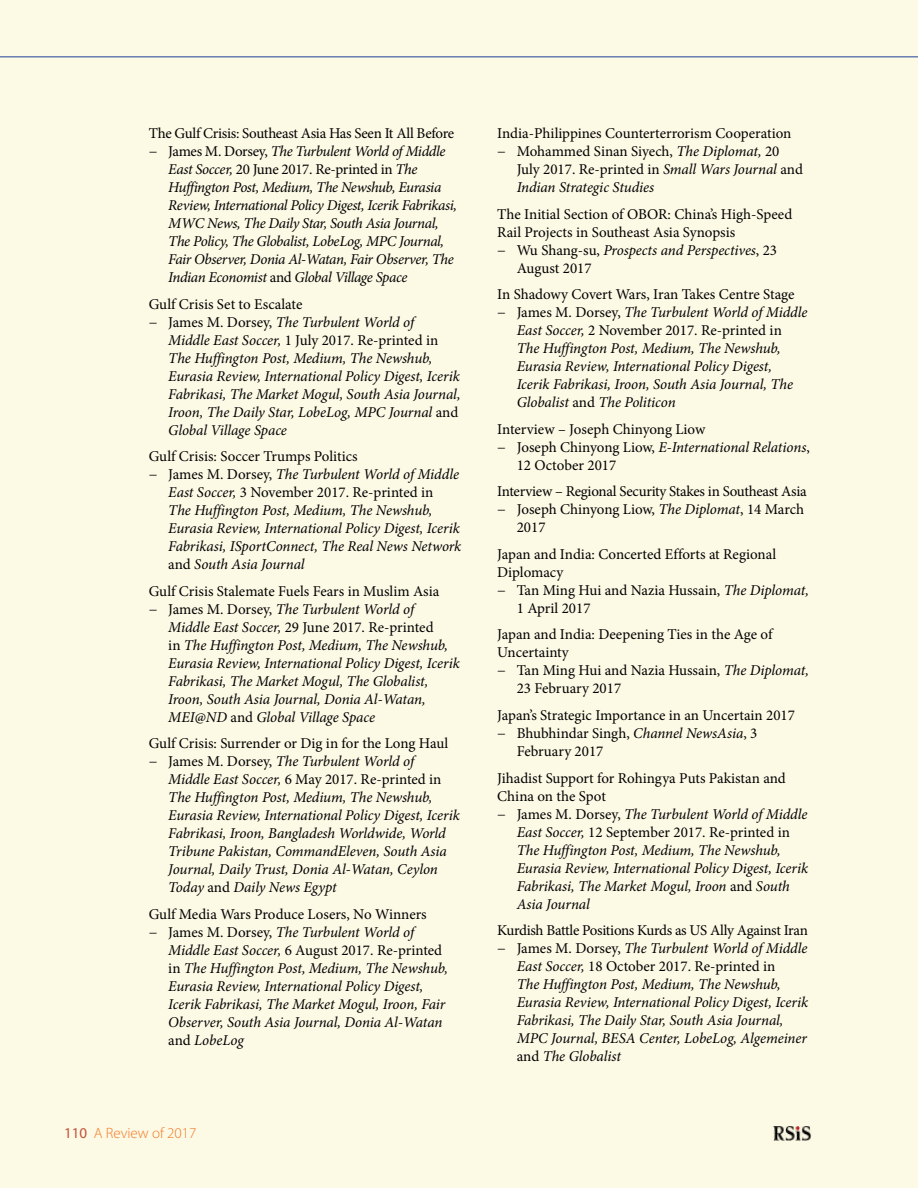
<style>
.page{position:relative;width:918px;height:1188px;background:#fcf9e5}
.page>*{position:absolute;margin:0;border:0;box-sizing:border-box;transform-origin:0 0}
.t1{font:italic 15px/18px "Minion Pro";letter-spacing:-.01em;color:#000}
.t2{font:15px/18px "Minion Pro";letter-spacing:-.005em;color:#000}
.t3{font:italic 15px "Minion Pro";letter-spacing:-.03em;color:#000}
.t4{font:15px "Minion Pro";letter-spacing:-.025em;color:#000}
.t5{font:300 15px "Myriad Pro";color:#f47721}
.s1{font-style:normal}
.s2{font-style:italic}
.s3{font-weight:400;color:#c05338}
</style>
<div class="page">
<hr style="left:0;top:56px;width:918px;height:1px;background:#21409a">
<img style="left:774px;top:1127px;width:38px;height:13px">
<p class="t2" style="left:149px;top:125px;width:307px">The Gulf Crisis: Southeast Asia Has Seen It All Before</p>
<p class="t1" style="left:149px;top:143px;width:298px"><span class="s1">− James M. Dorsey,</span> The Turbulent World of Middle</p>
<p class="t2" style="left:168px;top:161px;width:251px"><span class="s2">East Soccer,</span> 20 June 2017. Re-printed in <span class="s2">The</span></p>
<p class="t3" style="left:168px;top:177px;width:275px">Huffington Post, Medium, The Newshub, Eurasia</p>
<p class="t1" style="left:168px;top:197px;width:290px">Review, International Policy Digest, Icerik Fabrikasi,</p>
<p class="t3" style="left:168px;top:213px;width:272px">MWC News, The Daily Star, South Asia Journal,</p>
<p class="t1" style="left:168px;top:233px;width:277px">The Policy, The Globalist, LobeLog, MPC Journal,</p>
<p class="t1" style="left:168px;top:251px;width:287px">Fair Observer, Donia Al-Watan, Fair Observer, The</p>
<p class="t1" style="left:168px;top:269px;width:241px">Indian Economist <span class="s1">and</span> Global Village Space</p>
<p class="t2" style="left:149px;top:295px;width:155px">Gulf Crisis Set to Escalate</p>
<p class="t1" style="left:149px;top:313px;width:267px"><span class="s1">− James M. Dorsey,</span> The Turbulent World of</p>
<p class="t2" style="left:168px;top:331px;width:271px"><span class="s2">Middle East Soccer,</span> 1 July 2017. Re-printed in</p>
<p class="t1" style="left:168px;top:349px;width:266px">The Huffington Post, Medium, The Newshub,</p>
<p class="t1" style="left:168px;top:367px;width:293px">Eurasia Review, International Policy Digest, Icerik</p>
<p class="t1" style="left:168px;top:385px;width:294px">Fabrikasi, The Market Mogul, South Asia Journal,</p>
<p class="t1" style="left:168px;top:403px;width:291px">Iroon, The Daily Star, LobeLog, MPC Journal <span class="s1">and</span></p>
<p class="t1" style="left:168px;top:421px;width:120px">Global Village Space</p>
<p class="t2" style="left:149px;top:448px;width:210px">Gulf Crisis: Soccer Trumps Politics</p>
<p class="t1" style="left:149px;top:466px;width:312px"><span class="s1">− James M. Dorsey,</span> The Turbulent World of Middle</p>
<p class="t2" style="left:168px;top:484px;width:267px"><span class="s2">East Soccer,</span> 3 November 2017. Re-printed in</p>
<p class="t1" style="left:168px;top:502px;width:266px">The Huffington Post, Medium, The Newshub,</p>
<p class="t1" style="left:168px;top:520px;width:293px">Eurasia Review, International Policy Digest, Icerik</p>
<p class="t1" style="left:168px;top:538px;width:295px">Fabrikasi, ISportConnect, The Real News Network</p>
<p class="t1" style="left:168px;top:556px;width:138px"><span class="s1">and</span> South Asia Journal</p>
<p class="t2" style="left:149px;top:582px;width:292px">Gulf Crisis Stalemate Fuels Fears in Muslim Asia − James M. Dorsey, <span class="s2">The Turbulent World of</span></p>
<p class="t1" style="left:168px;top:618px;width:293px">Middle East Soccer, <span class="s1">29 June 2017. Re-printed<br>in</span> The Huffington Post, Medium, The Newshub, Eurasia Review, International Policy Digest, Icerik Fabrikasi, The Market Mogul, The Globalist, Iroon, South Asia Journal, Donia Al-Watan, MEI@ND <span class="s1">and</span> Global Village Space</p>
<p class="t2" style="left:149px;top:735px;width:301px">Gulf Crisis: Surrender or Dig in for the Long Haul − James M. Dorsey, <span class="s2">The Turbulent World of</span></p>
<p class="t1" style="left:168px;top:771px;width:293px">Middle East Soccer, <span class="s1">6 May 2017. Re-printed in </span>The Huffington Post, Medium, The Newshub, Eurasia Review, International Policy Digest, Icerik Fabrikasi, Iroon, Bangladesh Worldwide, World Tribune Pakistan, CommandEleven, South Asia Journal, Daily Trust, Donia Al-Watan, Ceylon Today <span class="s1">and</span> Daily News Egypt</p>
<p class="t2" style="left:149px;top:905px;width:279px">Gulf Media Wars Produce Losers, No Winners</p>
<p class="t1" style="left:149px;top:923px;width:267px"><span class="s1">− James M. Dorsey,</span> The Turbulent World of</p>
<p class="t2" style="left:168px;top:941px;width:275px"><span class="s2">Middle East Soccer,</span> 6 August 2017. Re-printed</p>
<p class="t1" style="left:168px;top:959px;width:281px"><span class="s1">in</span> The Huffington Post, Medium, The Newshub,</p>
<p class="t1" style="left:168px;top:977px;width:257px">Eurasia Review, International Policy Digest,</p>
<p class="t1" style="left:168px;top:995px;width:279px">Icerik Fabrikasi, The Market Mogul, Iroon, Fair</p>
<p class="t1" style="left:168px;top:1013px;width:276px">Observer, South Asia Journal, Donia Al-Watan</p>
<p class="t1" style="left:168px;top:1031px;width:77px"><span class="s1">and</span> LobeLog</p>
<p class="t5" style="left:64px;top:1124px;width:134px"><span class="s3">110</span> A Review of 2017</p>
<p class="t2" style="left:497px;top:125px;width:296px">India-Philippines Counterterrorism Cooperation</p>
<p class="t2" style="left:497px;top:143px;width:284px">− Mohammed Sinan Siyech, <span class="s2">The Diplomat,</span> 20</p>
<p class="t2" style="left:517px;top:161px;width:288px">July 2017. Re-printed in <span class="s2">Small Wars Journal</span> and</p>
<p class="t1" style="left:517px;top:179px;width:139px">Indian Strategic Studies</p>
<p class="t2" style="left:497px;top:205px;width:297px">The Initial Section of OBOR: China’s High-Speed</p>
<p class="t2" style="left:497px;top:223px;width:240px">Rail Projects in Southeast Asia Synopsis</p>
<p class="t1" style="left:497px;top:241px;width:281px"><span class="s1">− Wu Shang-su,</span> Prospects and Perspectives<span class="s1">, 23</span></p>
<p class="t2" style="left:517px;top:259px;width:76px">August 2017</p>
<p class="t2" style="left:497px;top:286px;width:299px">In Shadowy Covert Wars, Iran Takes Centre Stage</p>
<p class="t1" style="left:497px;top:304px;width:312px"><span class="s1">− James M. Dorsey,</span> The Turbulent World of Middle</p>
<p class="t2" style="left:517px;top:322px;width:267px"><span class="s2">East Soccer,</span> 2 November 2017. Re-printed in</p>
<p class="t1" style="left:517px;top:340px;width:266px">The Huffington Post, Medium, The Newshub,</p>
<p class="t1" style="left:517px;top:358px;width:257px">Eurasia Review, International Policy Digest,</p>
<p class="t1" style="left:517px;top:376px;width:278px">Icerik Fabrikasi, Iroon, South Asia Journal, The</p>
<p class="t1" style="left:517px;top:394px;width:160px">Globalist <span class="s1">and</span> The Politicon</p>
<p class="t2" style="left:497px;top:420px;width:210px">Interview – Joseph Chinyong Liow</p>
<p class="t1" style="left:497px;top:438px;width:314px"><span class="s1">− Joseph Chinyong Liow,</span> E-International Relations<span class="s1">,</span></p>
<p class="t2" style="left:517px;top:456px;width:101px">12 October 2017</p>
<p class="t2" style="left:497px;top:483px;width:311px">Interview – Regional Security Stakes in Southeast Asia</p>
<p class="t2" style="left:497px;top:501px;width:308px">− Joseph Chinyong Liow, <span class="s2">The Diplomat</span>, 14 March</p>
<p class="t2" style="left:517px;top:519px;width:30px">2017</p>
<p class="t2" style="left:497px;top:545px;width:280px">Japan and India: Concerted Efforts at Regional</p>
<p class="t2" style="left:497px;top:563px;width:68px">Diplomacy</p>
<p class="t2" style="left:497px;top:581px;width:313px">− Tan Ming Hui and Nazia Hussain, <span class="s2">The Diplomat,</span></p>
<p class="t2" style="left:517px;top:599px;width:75px">1 April 2017</p>
<p class="t2" style="left:497px;top:626px;width:277px">Japan and India: Deepening Ties in the Age of</p>
<p class="t2" style="left:497px;top:644px;width:73px">Uncertainty</p>
<p class="t2" style="left:497px;top:662px;width:313px">− Tan Ming Hui and Nazia Hussain, <span class="s2">The Diplomat,</span></p>
<p class="t2" style="left:517px;top:680px;width:106px">23 February 2017</p>
<p class="t2" style="left:497px;top:706px;width:299px">Japan’s Strategic Importance in an Uncertain 2017</p>
<p class="t2" style="left:497px;top:724px;width:262px">− Bhubhindar Singh, <span class="s2">Channel NewsAsia</span>, 3</p>
<p class="t2" style="left:517px;top:742px;width:88px">February 2017</p>
<p class="t2" style="left:497px;top:769px;width:290px">Jihadist Support for Rohingya Puts Pakistan and</p>
<p class="t2" style="left:497px;top:787px;width:110px">China on the Spot</p>
<p class="t1" style="left:497px;top:805px;width:312px"><span class="s1">− James M. Dorsey,</span> The Turbulent World of Middle</p>
<p class="t2" style="left:517px;top:823px;width:275px"><span class="s2">East Soccer,</span> 12 September 2017. Re-printed in</p>
<p class="t1" style="left:517px;top:841px;width:266px">The Huffington Post, Medium, The Newshub,</p>
<p class="t1" style="left:517px;top:859px;width:293px">Eurasia Review, International Policy Digest, Icerik</p>
<p class="t1" style="left:517px;top:877px;width:275px">Fabrikasi, The Market Mogul, Iroon <span class="s1">and</span> South</p>
<p class="t1" style="left:517px;top:895px;width:75px">Asia Journal</p>
<p class="t4" style="left:497px;top:920px;width:312px">Kurdish Battle Positions Kurds as US Ally Against Iran</p>
<p class="t1" style="left:497px;top:939px;width:312px"><span class="s1">− James M. Dorsey,</span> The Turbulent World of Middle</p>
<p class="t2" style="left:517px;top:957px;width:260px"><span class="s2">East Soccer,</span> 18 October 2017. Re-printed in</p>
<p class="t1" style="left:517px;top:975px;width:266px">The Huffington Post, Medium, The Newshub,</p>
<p class="t1" style="left:517px;top:993px;width:293px">Eurasia Review, International Policy Digest, Icerik</p>
<p class="t1" style="left:517px;top:1011px;width:268px">Fabrikasi, The Daily Star, South Asia Journal,</p>
<p class="t1" style="left:517px;top:1029px;width:292px">MPC Journal, BESA Center, LobeLog, Algemeiner</p>
<p class="t1" style="left:517px;top:1047px;width:106px"><span class="s1">and</span> The Globalist</p>
</div>
